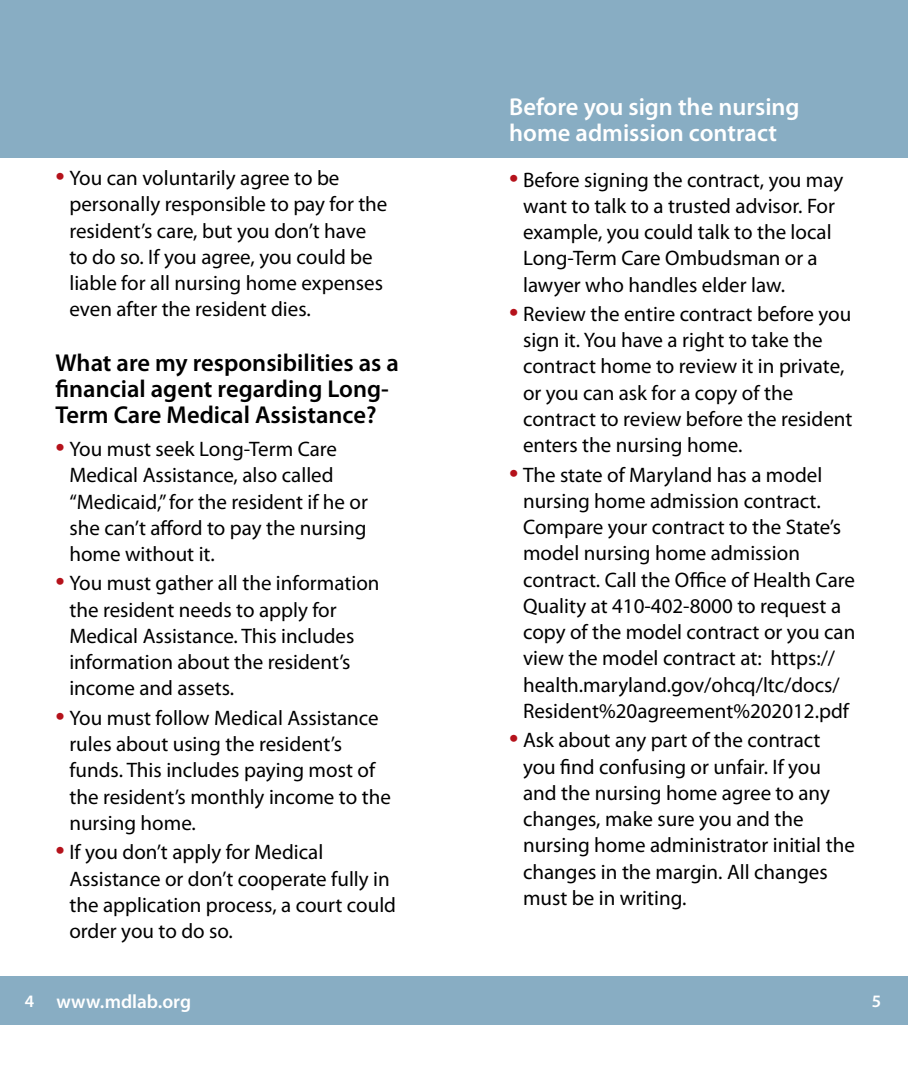
<style>
.page{position:relative;width:908px;height:1071px;background:#fff}
.page>*{position:absolute;margin:0;border:0;box-sizing:border-box;transform-origin:0 0}
.t1{font:600 24.5px/26.2px "Myriad Pro";color:#000}
.t2{font:600 24.5px/26.2px "Myriad Pro";color:#fff}
.t3{font:21px/26.2px "Myriad Pro";color:#000}
.t4{font:600 19.25px "Myriad Pro";color:#fff}
.t5{font:600 17.5px "Myriad Pro";color:#fff}
.s1{font-size:33.25px;color:#b5121b}
.s2{font-size:17.5px}
</style>
<div class="page">
<div style="left:0;top:976px;width:907px;height:49px;background:#88adc3"></div>
<div style="left:0;top:0;width:907px;height:158px;background:#88adc3"></div>
<p class="t3" style="left:69px;top:165px;width:319px;text-indent:-14px"><span class="s1">•</span> You can voluntarily agree to be personally responsible to pay for the resident’s care, but you don’t have to do so. If you agree, you could be liable for all nursing home expenses even after the resident dies.</p>
<p class="t1" style="left:55px;top:349px;width:345px">What are my responsibilities as a financial agent regarding Long-<br>Term Care Medical Assistance?</p>
<p class="t3" style="left:69px;top:436px;width:300px;text-indent:-14px"><span class="s1">•</span> You must seek Long-Term Care<br>Medical Assistance, also called “Medicaid,” for the resident if he or she can’t afford to pay the nursing home without it.</p>
<p class="t3" style="left:69px;top:570px;width:311px;text-indent:-14px"><span class="s1">•</span> You must gather all the information the resident needs to apply for<br>Medical Assistance. This includes information about the resident’s income and assets.</p>
<p class="t3" style="left:69px;top:704px;width:323px;text-indent:-14px"><span class="s1">•</span> You must follow Medical Assistance rules about using the resident’s funds. This includes paying most of the resident’s monthly income to the nursing home.</p>
<p class="t3" style="left:69px;top:839px;width:328px;text-indent:-14px"><span class="s1">•</span> If you don’t apply for Medical<br>Assistance or don’t cooperate fully in the application process, a court could order you to do so.</p>
<p class="t2" style="left:509px;top:93px;width:292px">Before you sign the nursing home admission contract</p>
<p class="t3" style="left:523px;top:166px;width:322px;text-indent:-14px"><span class="s1">•</span> Before signing the contract, you may want to talk to a trusted advisor. For example, you could talk to the local Long-Term Care Ombudsman or a lawyer who handles elder law.</p>
<p class="t3" style="left:523px;top:300px;width:331px;text-indent:-14px"><span class="s1">•</span> Review the entire contract before you sign it. You have a right to take the contract home to review it in private, or you can ask for a copy of the contract to review before the resident enters the nursing home.</p>
<p class="t3" style="left:523px;top:461px;width:334px;text-indent:-14px"><span class="s1">•</span> The state of Maryland has a model nursing home admission contract.<br>Compare your contract to the State’s model nursing home admission contract. Call the Office of Health Care Quality at 410-402-8000 to request a copy of the model contract or you can view the model contract at: https:// health.maryland.gov/ohcq/ltc/docs/ Resident%20agreement%202012.pdf</p>
<p class="t3" style="left:523px;top:727px;width:333px;text-indent:-14px"><span class="s1">•</span> Ask about any part of the contract you find confusing or unfair. If you and the nursing home agree to any changes, make sure you and the nursing home administrator initial the changes in the margin. All changes must be in writing.</p>
<p class="t4" style="left:25px;top:989px;width:168px"><span class="s2">4</span> www.mdlab.org</p>
<p class="t5" style="left:871px;top:990px;width:11px">5</p>
</div>
